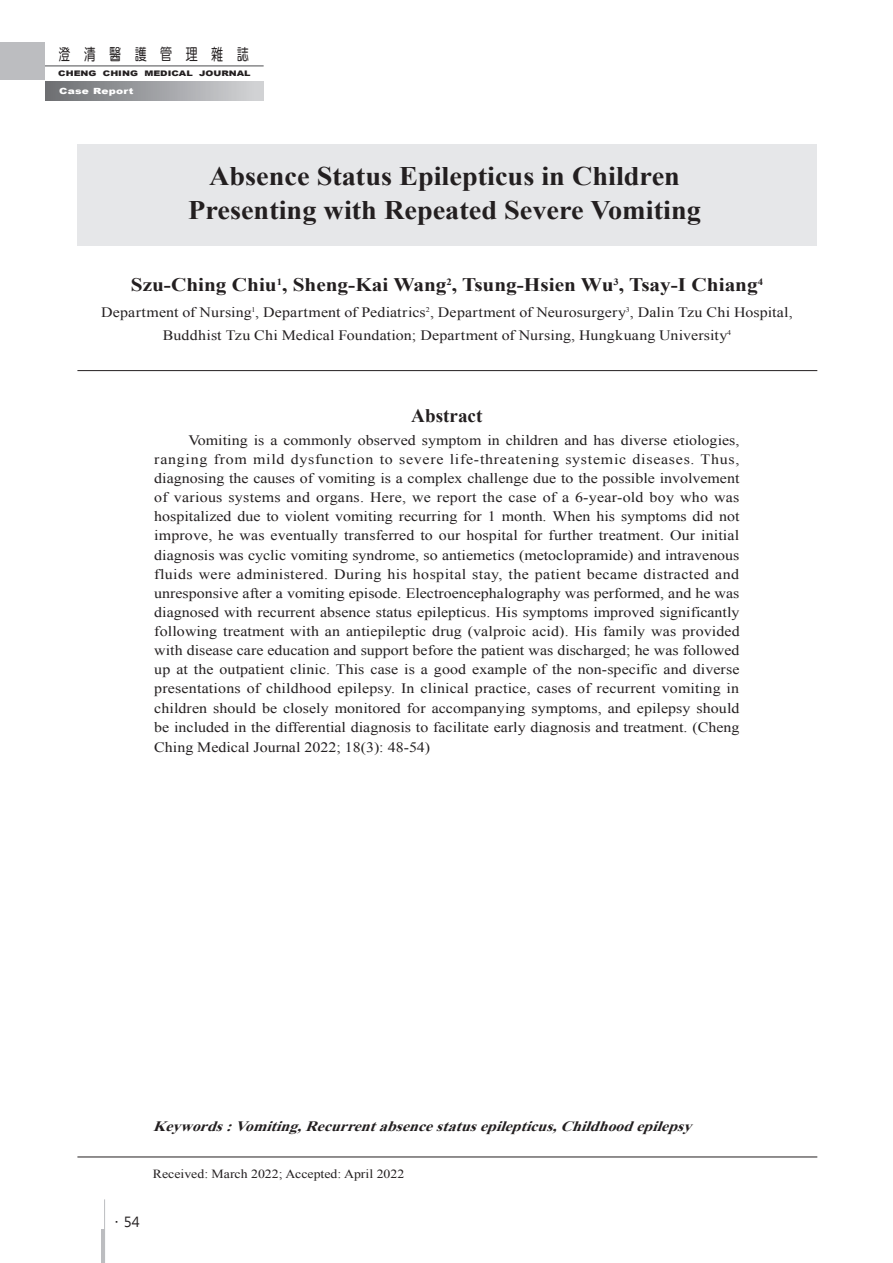
<style>
.page{position:relative;width:893px;height:1263px;background:#fff}
.page>*{position:absolute;margin:0;border:0;box-sizing:border-box;transform-origin:0 0}
.t1{font:700 26.85px/34px "Times New Roman";color:#231f20;text-align:center;scale:1.06 1}
.t2{font:700 19.2px "Times New Roman";color:#231f20;scale:1.11 1}
.t3{font:700 19.2px "Times New Roman";color:#231f20}
.t4{font:16.2px "DF Yuan Md HKP BF";color:#231f20;scale:.75 1}
.t5{font:14.4px/19.2px "Times New Roman";color:#231f20;text-align:center;scale:1.11 1}
.t6{font:italic 700 14.4px "Times New Roman";color:#231f20;scale:1.11 1}
.t7{font:13.8px "Microsoft Jheng Hei";color:#231f20}
.t8{font:12.45px "Times New Roman";color:#231f20;scale:1.11 1}
.t9{font:900 8.55px "Arial";letter-spacing:.025em;color:#fff;scale:1.25 1}
.t10{font:900 7.65px "Arial";color:#231f20;scale:1.25 1}
.s1{font-family:"DF Li Hei Md WIN BF"}
</style>
<div class="page">
<hr style="left:101px;top:1229px;width:4px;height:34px;background:#bcbdc0">
<hr style="left:104px;top:1199px;width:1px;height:64px;background:#bcbdc0">
<div style="left:0;top:42px;width:45px;height:38px;background:#bcbdc0"></div>
<hr style="left:45px;top:65px;width:219px;height:1px;background:#57585a">
<div style="left:45px;top:82px;width:219px;height:19px;background:linear-gradient(to right,#6c6e71,#d4d5d8)"></div>
<div style="left:77px;top:145px;width:740px;height:101px;background:#e6e7e9"></div>
<hr style="left:77px;top:1157px;width:740px;height:1px;background:#231f20">
<hr style="left:77px;top:370px;width:740px;height:1px;background:#231f20">
<p class="t4" style="left:58px;top:46px;width:255px">澄 清 醫 護 管 理 雜 誌</p>
<p class="t10" style="left:58px;top:68px;width:155px">CHENG CHING MEDICAL JOURNAL</p>
<p class="t9" style="left:59px;top:85px;width:61px">Case Report</p>
<h1 class="t1" style="left:188px;top:159px;width:485px">Absence Status Epilepticus in Children<br>Presenting with Repeated Severe Vomiting</h1>
<h2 class="t2" style="left:131px;top:274px;width:571px">Szu-Ching Chiu<sup>1</sup>, Sheng-Kai Wang<sup>2</sup>, Tsung-Hsien Wu<sup>3</sup>, Tsay-I Chiang<sup>4</sup></h2>
<p class="t5" style="left:101px;top:300px;width:624px;line-height:23.4px">Department of Nursing<sup>1</sup>, Department of Pediatrics<sup>2</sup>, Department of Neurosurgery<sup>3</sup>, Dalin Tzu Chi Hospital,<br>Buddhist Tzu Chi Medical Foundation; Department of Nursing, Hungkuang University<sup>4</sup></p>
<h2 class="t3" style="left:411px;top:405px;width:73px">Abstract</h2>
<p class="t5" style="left:154px;top:430px;width:529px;text-align:justify;text-indent:34px">Vomiting is a commonly observed symptom in children and has diverse etiologies, ranging from mild dysfunction to severe life-threatening systemic diseases. Thus, diagnosing the causes of vomiting is a complex challenge due to the possible involvement of various systems and organs. Here, we report the case of a 6-year-old boy who was hospitalized due to violent vomiting recurring for 1 month. When his symptoms did not improve, he was eventually transferred to our hospital for further treatment. Our initial diagnosis was cyclic vomiting syndrome, so antiemetics (metoclopramide) and intravenous fluids were administered. During his hospital stay, the patient became distracted and unresponsive after a vomiting episode. Electroencephalography was performed, and he was diagnosed with recurrent absence status epilepticus. His symptoms improved significantly following treatment with an antiepileptic drug (valproic acid). His family was provided with disease care education and support before the patient was discharged; he was followed up at the outpatient clinic. This case is a good example of the non-specific and diverse presentations of childhood epilepsy. In clinical practice, cases of recurrent vomiting in children should be closely monitored for accompanying symptoms, and epilepsy should be included in the differential diagnosis to facilitate early diagnosis and treatment. (Cheng Ching Medical Journal 2022; 18(3): 48-54)</p>
<p class="t6" style="left:153px;top:1118px;width:486px">Keywords:Vomiting,Recurrentabsencestatusepilepticus,Childhoodepilepsy</p>
<p class="t8" style="left:153px;top:1166px;width:228px">Received: March 2022; Accepted: April 2022</p>
<p class="t7" style="left:110px;top:1212px;width:31px"><span class="s1">．</span>54</p>
</div>
